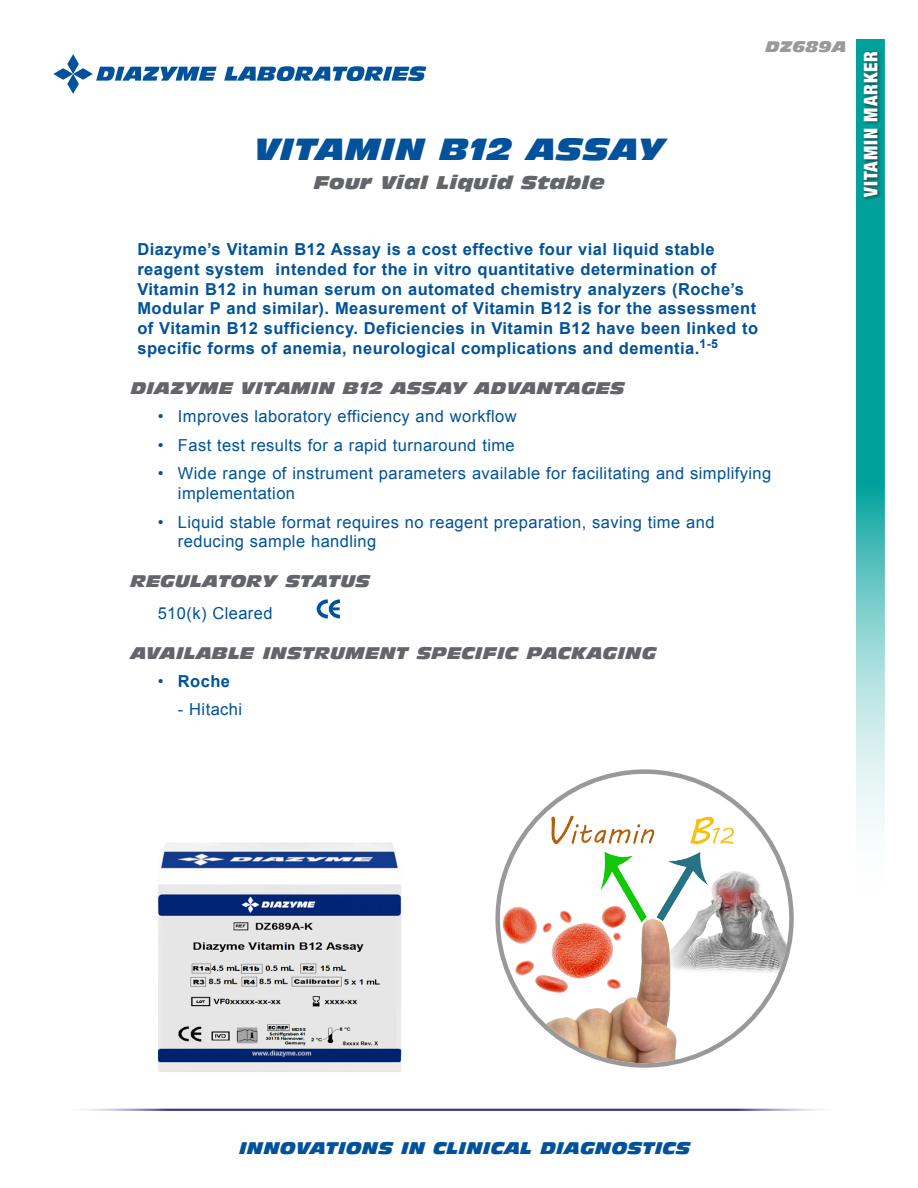
<style>
.page{position:relative;width:918px;height:1188px;background:#fff}
.page>*{position:absolute;margin:0;border:0;box-sizing:border-box;transform-origin:0 0}
.product_pg1{font:italic 30px "Antique Olive Nord";letter-spacing:.025em;color:#01529a}
.product_pg1-2{font:900 condensed 18.75px "Helvetica Neue";letter-spacing:.05em;color:#fff}
.product_pg1-3{font:italic 18px "Antique Olive Nord";letter-spacing:.02em;color:#63656a}
.bullet_pg_1{font:700 16.5px/19.8px "Arial";letter-spacing:.025em;color:#01529a}
.bullet_pg_1-2{font:16.5px/19.8px "Arial";letter-spacing:.025em;color:#01529a}
.bullet_pg_1-3{font:italic 16.5px "Antique Olive Nord";letter-spacing:.025em;color:#63656a}
.t1{font:italic 16.5px "Antique Olive Nord";letter-spacing:.025em;color:#01529a}
.t2{font:italic 15px "Antique Olive Nord";letter-spacing:.025em;color:#99989b}
.s1{font-weight:400}
</style>
<div class="page">
<svg style="left:856px;top:39px;width:28px;height:790px;background:#4bbcb9"></svg>
<div style="left:862px;top:49px;width:20px;height:152px;background:#231f20;opacity:.8"></div>
<hr style="left:59px;top:1109px;width:787px;height:2px;background:#339">
<svg style="left:316px;top:599px;width:24px;height:20px"></svg>
<img style="left:500px;top:777px;width:289px;height:286px">
<img style="left:157px;top:842px;width:245px;height:230px">
<svg style="left:53px;top:54px;width:164px;height:40px"></svg>
<svg style="left:224px;top:66px;width:202px;height:15px"></svg>
<p class="product_pg1" style="left:255px;top:130px;width:411px">VITAMIN B12 ASSAY</p>
<p class="product_pg1-3" style="left:314px;top:171px;width:292px">Four Vial Liquid Stable</p>
<p class="t2" style="left:766px;top:37px;width:82px">DZ689A</p>
<p class="bullet_pg_1" style="left:137px;top:240px;width:622px">Diazyme’s Vitamin B12 Assay is a cost effective four vial liquid stable reagent system intended for the in vitro quantitative determination of Vitamin B12 in human serum on automated chemistry analyzers (Roche’s Modular P and similar). Measurement of Vitamin B12 is for the assessment of Vitamin B12 sufficiency. Deficiencies in Vitamin B12 have been linked to specific forms of anemia, neurological complications and dementia.<sup>1-5</sup></p>
<p class="bullet_pg_1-3" style="left:131px;top:377px;width:496px">DIAZYME VITAMIN B12 ASSAY ADVANTAGES</p>
<p class="bullet_pg_1-2" style="left:158px;top:407px;width:361px">• Improves laboratory efficiency and workflow</p>
<p class="bullet_pg_1-2" style="left:158px;top:435px;width:359px">• Fast test results for a rapid turnaround time</p>
<p class="bullet_pg_1-2" style="left:178px;top:464px;width:595px;text-indent:-20px">• Wide range of instrument parameters available for facilitating and simplifying implementation</p>
<p class="bullet_pg_1-2" style="left:178px;top:512px;width:538px;text-indent:-20px">• Liquid stable format requires no reagent preparation, saving time and reducing sample handling</p>
<p class="bullet_pg_1-3" style="left:131px;top:571px;width:241px">REGULATORY STATUS</p>
<p class="bullet_pg_1-2" style="left:158px;top:603px;width:116px">510(k) Cleared</p>
<p class="bullet_pg_1-3" style="left:131px;top:642px;width:527px">AVAILABLE INSTRUMENT SPECIFIC PACKAGING</p>
<p class="bullet_pg_1" style="left:158px;top:672px;width:74px"><span class="s1">•</span> Roche</p>
<p class="bullet_pg_1-2" style="left:178px;top:700px;width:66px">- Hitachi</p>
<p class="product_pg1-2" style="left:855px;top:197px;width:147px;rotate:-90deg">VITAMIN MARKER</p>
<p class="t1" style="left:239px;top:1138px;width:453px">INNOVATIONS IN CLINICAL DIAGNOSTICS</p>
</div>
